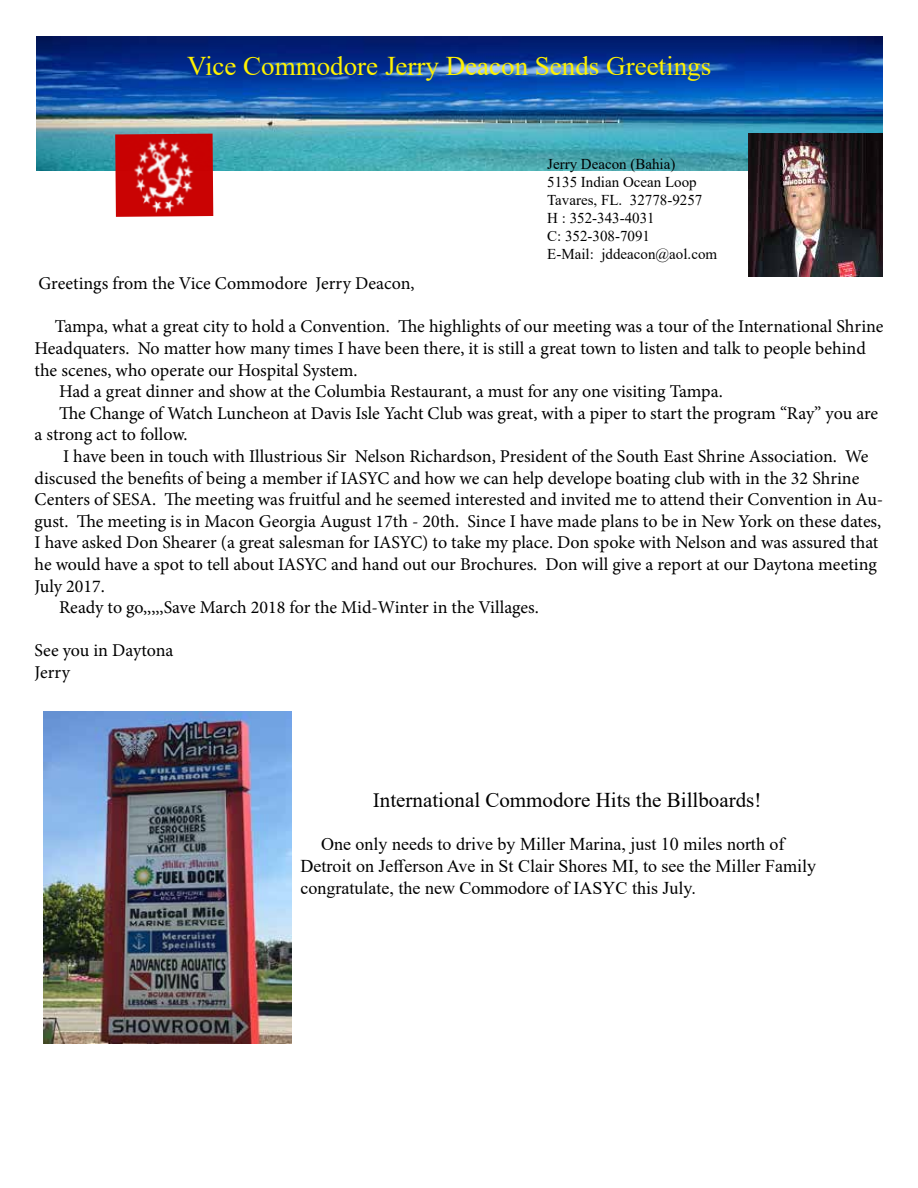
<style>
.page{position:relative;width:918px;height:1188px;background:#fff}
.page>*{position:absolute;margin:0;border:0;box-sizing:border-box;transform-origin:0 0}
.t1{font:27px "Times New Roman";color:#fff200}
.t2{font:21px "Times New Roman";color:#000}
.t3{font:18px/21.6px "Minion Pro";letter-spacing:-.005em;color:#000}
.t4{font:18px/21.6px "Times New Roman";color:#000}
.t5{font:15px/18px "Times New Roman";color:#000}
.s1{font-family:"Minion Pro"}
</style>
<div class="page">
<img style="left:36px;top:37px;width:846px;height:134px">
<img style="left:115px;top:134px;width:98px;height:83px">
<img style="left:748px;top:134px;width:134px;height:142px">
<img style="left:43px;top:711px;width:248px;height:333px">
<h1 class="t1" style="left:187px;top:46px;width:526px">Vice Commodore Jerry Deacon Sends Greetings</h1>
<p class="t5" style="left:547px;top:154px;width:172px">Jerry Deacon (Bahia)<br>5135 Indian Ocean Loop<br>Tavares, FL. 32778-9257<br>H : 352-343-4031<br>C: 352-308-7091<br>E-Mail: jddeacon@aol.com</p>
<p class="t3" style="left:39px;top:273px;width:378px">Greetings from the Vice Commodore Jerry Deacon,</p>
<p class="t3" style="left:55px;top:316px;width:830px">Tampa, what a great city to hold a Convention. The highlights of our meeting was a tour of the International Shrine</p>
<p class="t3" style="left:34px;top:338px;width:833px">Headquaters. No matter how many times I have been there, it is still a great town to listen and talk to people behind</p>
<p class="t3" style="left:34px;top:359px;width:325px">the scenes, who operate our Hospital System.</p>
<p class="t3" style="left:59px;top:381px;width:665px">Had a great dinner and show at the Columbia Restaurant, a must for any one visiting Tampa.</p>
<p class="t3" style="left:59px;top:402px;width:821px">The Change of Watch Luncheon at Davis Isle Yacht Club was great, with a piper to start the program “Ray” you are</p>
<p class="t3" style="left:34px;top:424px;width:154px">a strong act to follow.</p>
<p class="t3" style="left:63px;top:446px;width:807px">I have been in touch with Illustrious Sir Nelson Richardson, President of the South East Shrine Association. We</p>
<p class="t3" style="left:34px;top:467px;width:826px">discused the benefits of being a member if IASYC and how we can help develope boating club with in the 32 Shrine</p>
<p class="t3" style="left:34px;top:489px;width:850px">Centers of SESA. The meeting was fruitful and he seemed interested and invited me to attend their Convention in Au-</p>
<p class="t3" style="left:34px;top:510px;width:848px">gust. The meeting is in Macon Georgia August 17th - 20th. Since I have made plans to be in New York on these dates,</p>
<p class="t3" style="left:34px;top:532px;width:845px">I have asked Don Shearer (a great salesman for IASYC) to take my place. Don spoke with Nelson and was assured that</p>
<p class="t3" style="left:34px;top:554px;width:844px">he would have a spot to tell about IASYC and hand out our Brochures. Don will give a report at our Daytona meeting</p>
<p class="t3" style="left:34px;top:575px;width:72px">July 2017.</p>
<p class="t3" style="left:59px;top:597px;width:481px">Ready to go,,,,,Save March 2018 for the Mid-Winter in the Villages.</p>
<p class="t3" style="left:34px;top:640px;width:140px">See you in Daytona<br>Jerry</p>
<p class="t2" style="left:373px;top:785px;width:390px"><span class="s1">I</span>nternational Commodore Hits the Billboards!</p>
<p class="t4" style="left:301px;top:833px;width:517px;text-indent:20px">One only needs to drive by Miller Marina, just 10 miles north of<br>Detroit on Jefferson Ave in St Clair Shores MI, to see the Miller Family congratulate, the new Commodore of IASYC this July.</p>
</div>
